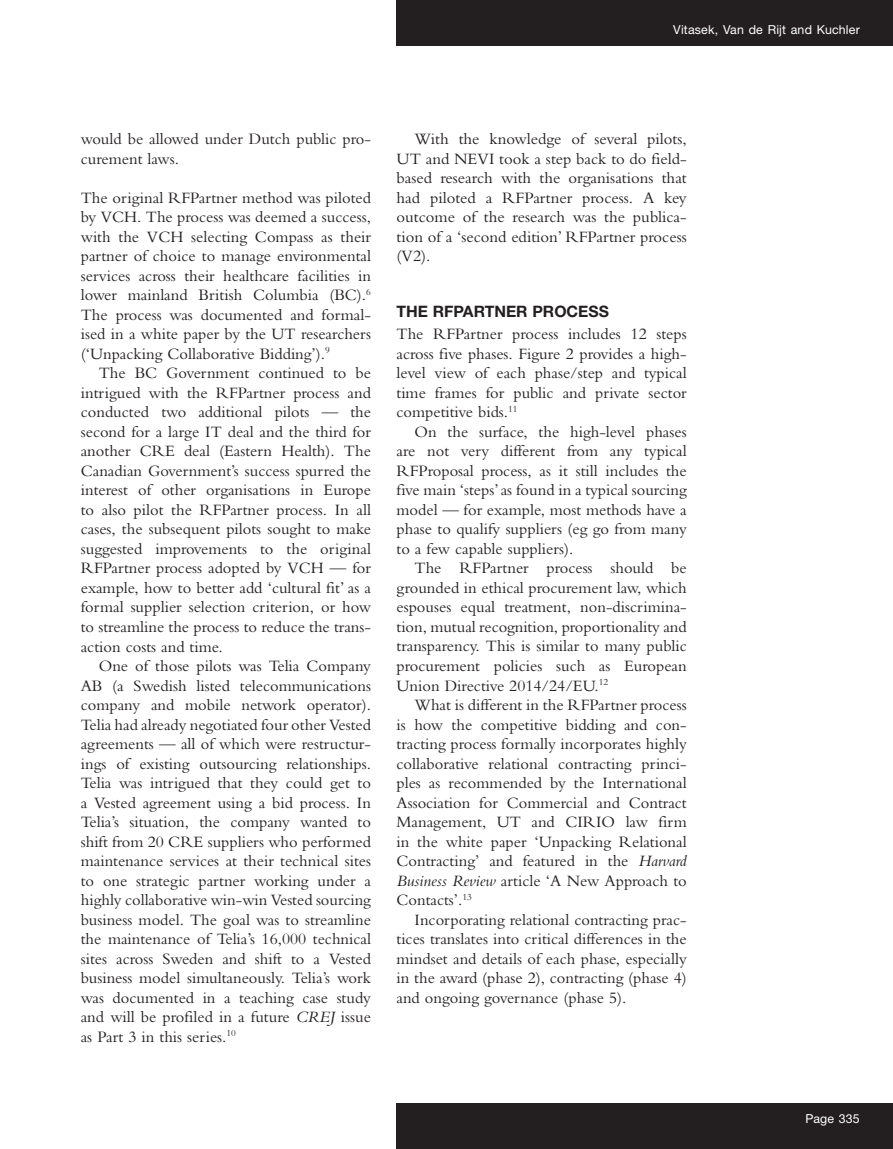
<style>
.page{position:relative;width:893px;height:1149px;background:#fff}
.page>*{position:absolute;margin:0;border:0;box-sizing:border-box;transform-origin:0 0}
.t1{font:16.5px/19.5px "Bembo MT Pro";color:#231f20;text-align:justify}
.t2{font:700 15.75px "Helvetica Neue LT Pro";color:#231f20}
.t3{font:12.3px "Helvetica Neue LT Pro";letter-spacing:.015em;color:#fff}
.s1{font-style:italic}
</style>
<div class="page">
<div style="left:397px;top:0;width:496px;height:46px;background:#231f20"></div>
<div style="left:397px;top:1103px;width:496px;height:45px;background:#231f20"></div>
<p class="t3" style="left:673px;top:22px;width:188px">Vitasek, Van de Rijt and Kuchler</p>
<p class="t1" style="left:81px;top:129px;width:292px">would be allowed under Dutch public pro&shy;curement laws.</p>
<p class="t1" style="left:81px;top:187px;width:292px">The original RFPartner method was piloted by VCH. The process was deemed a success, with the VCH selecting Compass as their partner of choice to manage environmental services across their healthcare facilities in lower mainland British Columbia (BC).<sup>6<br></sup>The process was documented and formal&shy;ised in a white paper by the UT researchers (‘Unpacking Collaborative Bidding’).<sup>9</sup></p>
<p class="t1" style="left:81px;top:363px;width:292px;text-indent:18px">The BC Government continued to be intrigued with the RFPartner process and conducted two additional pilots — the second for a large IT deal and the third for another CRE deal (Eastern Health). The Canadian Government’s success spurred the interest of other organisations in Europe to also pilot the RFPartner process. In all cases, the subsequent pilots sought to make suggested improvements to the original RFPartner process adopted by VCH — for example, how to better add ‘cultural fit’ as a formal supplier selection criterion, or how to streamline the process to reduce the trans&shy;action costs and time.</p>
<p class="t1" style="left:81px;top:655px;width:292px;text-indent:18px">One of those pilots was Telia Company AB (a Swedish listed telecommunications company and mobile network operator).<br>Telia had already negotiated four other Vested agreements — all of which were restructur&shy;ings of existing outsourcing relationships.<br>Telia was intrigued that they could get to a Vested agreement using a bid process. In Telia’s situation, the company wanted to shift from 20 CRE suppliers who performed maintenance services at their technical sites to one strategic partner working under a highly collaborative win-win Vested sourcing business model. The goal was to streamline the maintenance of Telia’s 16,000 technical sites across Sweden and shift to a Vested business model simultaneously. Telia’s work was documented in a teaching case study and will be profiled in a future <span class="s1">CREJ</span> issue as Part 3 in this series.<sup>10</sup></p>
<p class="t1" style="left:396px;top:129px;width:292px;text-indent:18px">With the knowledge of several pilots, UT and NEVI took a step back to do field&shy;based research with the organisations that had piloted a RFPartner process. A key outcome of the research was the publica&shy;tion of a ‘second edition’ RFPartner process (V2).</p>
<p class="t2" style="left:396px;top:301px;width:214px">THE RFPARTNER PROCESS</p>
<p class="t1" style="left:396px;top:324px;width:292px">The RFPartner process includes 12 steps across five phases. Figure 2 provides a high&shy;level view of each phase/step and typical time frames for public and private sector competitive bids.<sup>11</sup></p>
<p class="t1" style="left:396px;top:421px;width:292px;text-indent:18px">On the surface, the high-level phases are not very different from any typical RFProposal process, as it still includes the five main ‘steps’ as found in a typical sourcing model — for example, most methods have a phase to qualify suppliers (eg go from many to a few capable suppliers).</p>
<p class="t1" style="left:396px;top:558px;width:292px;text-indent:18px">The RFPartner process should be grounded in ethical procurement law, which espouses equal treatment, non-discrimina&shy;tion, mutual recognition, proportionality and transparency. This is similar to many public procurement policies such as European Union Directive 2014/24/EU.<sup>12</sup></p>
<p class="t1" style="left:396px;top:694px;width:292px;text-indent:18px">What is different in the RFPartner process is how the competitive bidding and con&shy;tracting process formally incorporates highly collaborative relational contracting princi&shy;ples as recommended by the International Association for Commercial and Contract Management, UT and CIRIO law firm in the white paper ‘Unpacking Relational Contracting’ and featured in the <span class="s1">Harvard Business Review</span> article ‘A New Approach to Contacts’.<sup>13</sup></p>
<p class="t1" style="left:396px;top:909px;width:292px;text-indent:18px">Incorporating relational contracting prac&shy;tices translates into critical differences in the mindset and details of each phase, especially in the award (phase 2), contracting (phase 4) and ongoing governance (phase 5).</p>
<p class="t3" style="left:805px;top:1110px;width:56px">Page 335</p>
</div>
